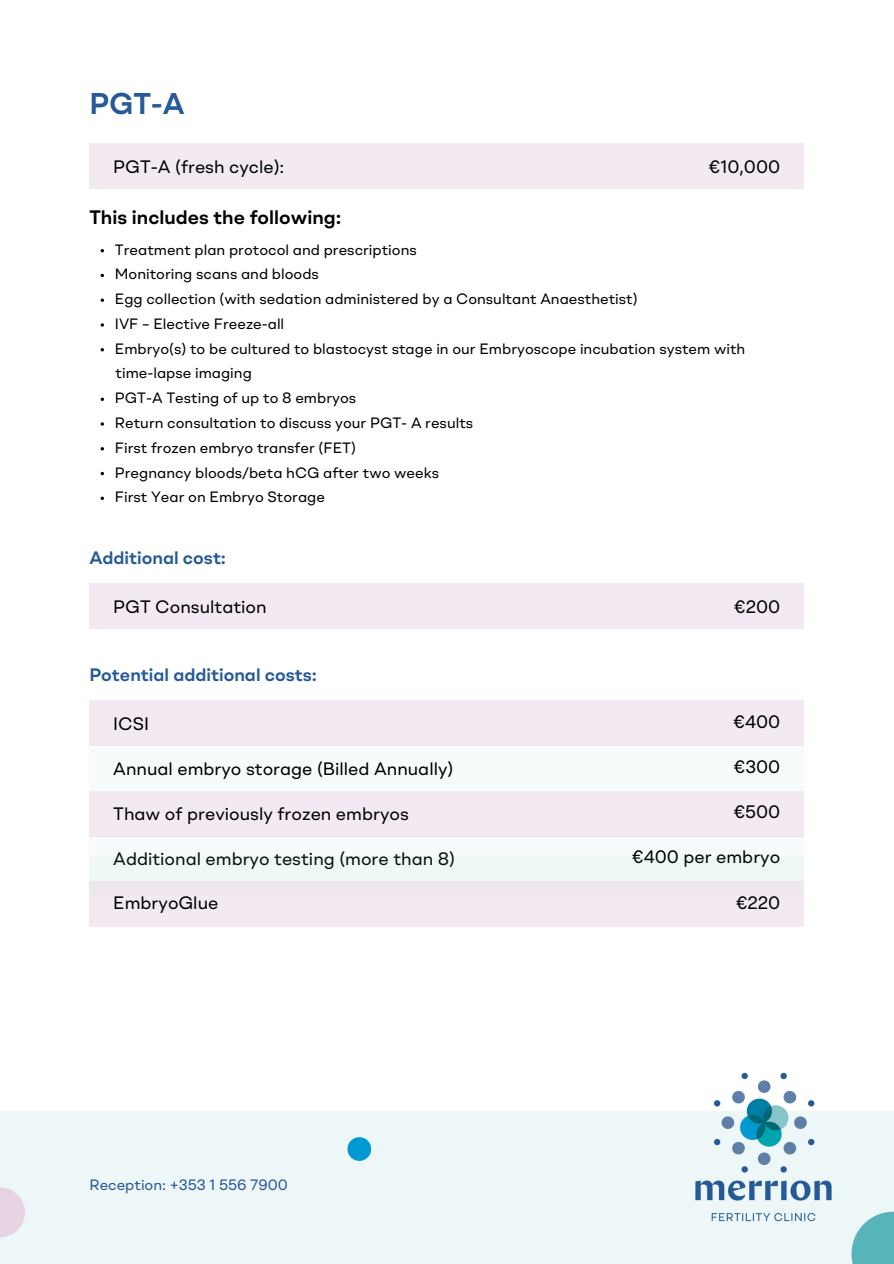
<style>
.page{position:relative;width:894px;height:1264px;background:#fff}
.page>*{position:absolute;margin:0;border:0;box-sizing:border-box;transform-origin:0 0}
.t1{font:600 30px "Shape";color:#265997}
.t2{font:600 19.5px "Shape";color:#000}
.t3{font:18px "Shape";color:#000}
.t4{font:600 18px "Shape";color:#265997}
.t5{font:15px "Shape";color:#000}
.t6{font:15px "Shape";color:#265997}
</style>
<div class="page">
<div style="left:0;top:1111px;width:893px;height:152px;background:#eef7f8"></div>
<img style="left:695px;top:1072px;width:137px;height:150px">
<div style="left:347px;top:1137px;width:24px;height:23px;background:#0099d1;border-radius:50%"></div>
<svg style="left:0;top:1187px;width:25px;height:50px"></svg>
<svg style="left:851px;top:1211px;width:42px;height:52px;fill:#58b4bb"></svg>
<div style="left:89px;top:143px;width:715px;height:46px;background:#f2e9f2"></div>
<svg style="left:101px;top:298px;width:3px;height:4px"></svg>
<svg style="left:101px;top:323px;width:3px;height:4px"></svg>
<svg style="left:101px;top:397px;width:3px;height:4px"></svg>
<svg style="left:101px;top:422px;width:3px;height:4px"></svg>
<svg style="left:101px;top:496px;width:3px;height:4px"></svg>
<div style="left:89px;top:745px;width:715px;height:46px;background:#f7fbfb"></div>
<div style="left:89px;top:791px;width:715px;height:45px;background:#f2e9f2"></div>
<div style="left:89px;top:583px;width:715px;height:45px;background:#f2e9f2"></div>
<div style="left:89px;top:700px;width:715px;height:45px;background:#f2e9f2"></div>
<div style="left:89px;top:836px;width:715px;height:45px;background:#f7fbfb"></div>
<div style="left:89px;top:856px;width:715px;height:37px;background:#eff7f7"></div>
<div style="left:89px;top:881px;width:715px;height:46px;background:#f2e9f2"></div>
<h3 class="t1" style="left:89px;top:91px;width:97px">PGT-A</h3>
<h3 class="t3" style="left:113px;top:159px;width:172px">PGT-A (fresh cycle):</h3>
<h2 class="t3" style="left:708px;top:159px;width:73px">€10,000</h2>
<p class="t2" style="left:89px;top:209px;width:253px">This includes the following:</p>
<p class="t5" style="left:115px;top:243px;width:303px">Treatment plan protocol and prescriptions</p>
<p class="t5" style="left:115px;top:268px;width:205px">Monitoring scans and bloods</p>
<p class="t5" style="left:115px;top:293px;width:524px">Egg collection (with sedation administered by a Consultant Anaesthetist)</p>
<p class="t5" style="left:115px;top:317px;width:171px">IVF – Elective Freeze-all</p>
<p class="t5" style="left:115px;top:342px;width:631px">Embryo(s) to be cultured to blastocyst stage in our Embryoscope incubation system with</p>
<p class="t5" style="left:115px;top:367px;width:138px">time-lapse imaging</p>
<p class="t5" style="left:115px;top:392px;width:243px">PGT-A Testing of up to 8 embryos</p>
<p class="t5" style="left:115px;top:416px;width:360px">Return consultation to discuss your PGT- A results</p>
<p class="t5" style="left:115px;top:441px;width:242px">First frozen embryo transfer (FET)</p>
<p class="t5" style="left:115px;top:466px;width:326px">Pregnancy bloods/beta hCG after two weeks</p>
<h2 class="t5" style="left:115px;top:491px;width:211px">First Year on Embryo Storage</h2>
<h3 class="t4" style="left:89px;top:550px;width:138px">Additional cost:</h3>
<h3 class="t3" style="left:113px;top:599px;width:155px">PGT Consultation</h3>
<h2 class="t3" style="left:733px;top:599px;width:48px">€200</h2>
<h3 class="t4" style="left:89px;top:667px;width:229px">Potential additional costs:</h3>
<h3 class="t3" style="left:113px;top:716px;width:37px">ICSI</h3>
<h3 class="t3" style="left:113px;top:761px;width:341px">Annual embryo storage (Billed Annually)</h3>
<h3 class="t3" style="left:113px;top:806px;width:297px">Thaw of previously frozen embryos</h3>
<h3 class="t3" style="left:113px;top:851px;width:343px">Additional embryo testing (more than 8)</h3>
<h3 class="t3" style="left:733px;top:714px;width:49px">€400</h3>
<h3 class="t3" style="left:733px;top:759px;width:48px">€300</h3>
<h3 class="t3" style="left:733px;top:804px;width:48px">€500</h3>
<h3 class="t3" style="left:631px;top:849px;width:150px">€400 per embryo</h3>
<h3 class="t3" style="left:113px;top:895px;width:107px">EmbryoGlue</h3>
<p class="t3" style="left:735px;top:895px;width:46px">€220</p>
<h1 class="t6" style="left:89px;top:1178px;width:200px">Reception: +353 1 556 7900</h1>
</div>
